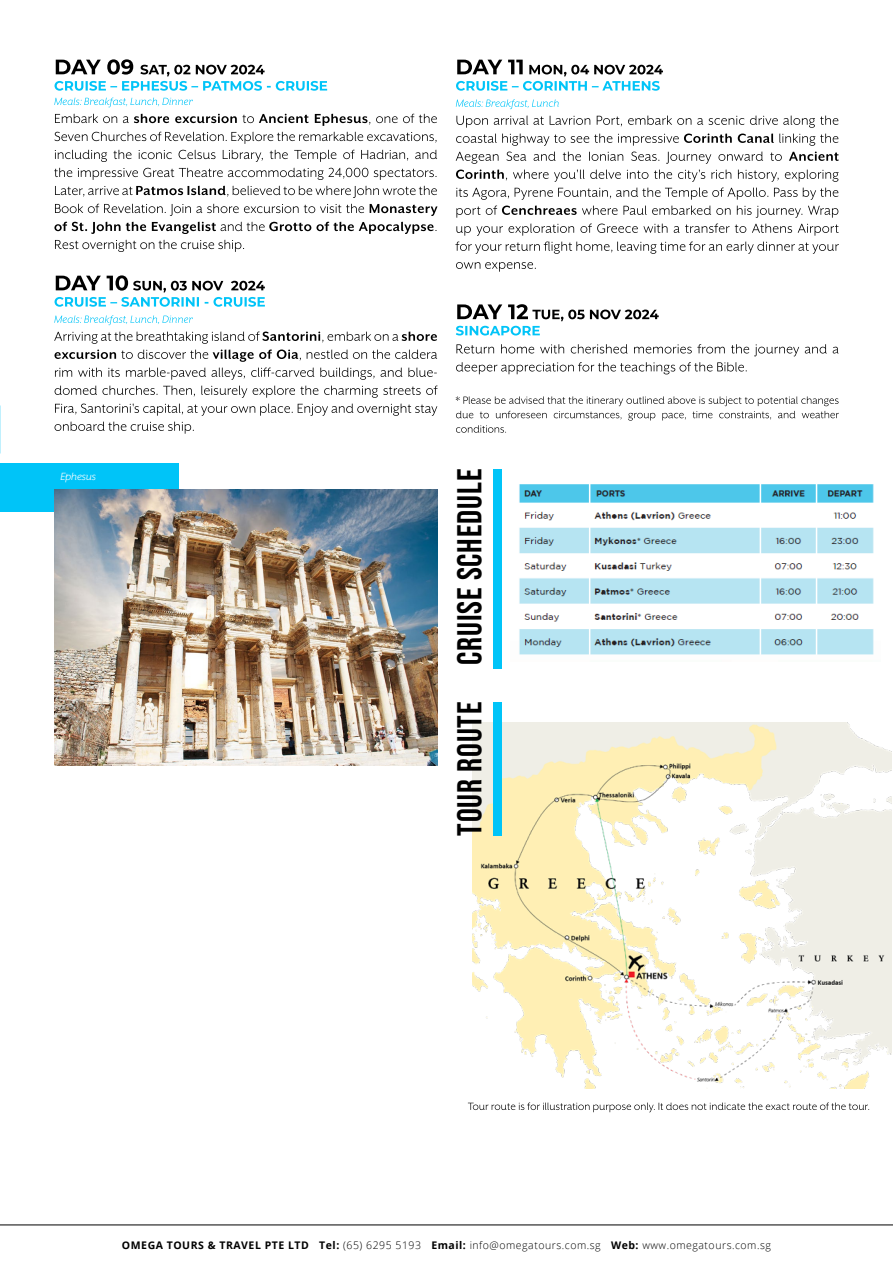
<style>
.page{position:relative;width:893px;height:1263px;background:#fff}
.page>*{position:absolute;margin:0;border:0;box-sizing:border-box;transform-origin:0 0}
.t1{font:34.5px "Bebas Neue";letter-spacing:.025em;color:#000}
.t2{font:italic 12px "Mr Eaves XL San OT";letter-spacing:-.01em;color:#fff}
.t3{font:300 10.5px "Open Sans";letter-spacing:.05em;color:#000}
.s1{font-weight:700}
</style>
<div class="page">
<hr style="left:0;top:1225px;width:893px;height:1px;background:#000">
<svg style="left:55px;top:422px;width:139px;height:12px"></svg>
<svg style="left:55px;top:404px;width:382px;height:12px"></svg>
<svg style="left:55px;top:386px;width:382px;height:12px"></svg>
<svg style="left:55px;top:368px;width:382px;height:12px"></svg>
<svg style="left:54px;top:332px;width:383px;height:30px"></svg>
<svg style="left:54px;top:315px;width:139px;height:10px"></svg>
<svg style="left:55px;top:275px;width:210px;height:32px"></svg>
<svg style="left:55px;top:240px;width:189px;height:12px"></svg>
<svg style="left:54px;top:222px;width:383px;height:12px"></svg>
<svg style="left:55px;top:204px;width:382px;height:12px"></svg>
<svg style="left:55px;top:186px;width:382px;height:12px"></svg>
<svg style="left:54px;top:168px;width:383px;height:12px"></svg>
<svg style="left:55px;top:150px;width:382px;height:12px"></svg>
<svg style="left:55px;top:132px;width:382px;height:12px"></svg>
<svg style="left:55px;top:114px;width:382px;height:12px"></svg>
<svg style="left:54px;top:98px;width:139px;height:9px"></svg>
<svg style="left:55px;top:59px;width:272px;height:32px"></svg>
<img style="left:472px;top:723px;width:420px;height:366px">
<div style="left:493px;top:702px;width:9px;height:134px;background:#00c4f8"></div>
<svg style="left:468px;top:1102px;width:401px;height:10px"></svg>
<div style="left:493px;top:469px;width:9px;height:199px;background:#00c4f8"></div>
<img style="left:519px;top:484px;width:355px;height:171px">
<div style="left:0;top:463px;width:178px;height:48px;background:#00c4f8"></div>
<img style="left:54px;top:489px;width:383px;height:277px">
<svg style="left:456px;top:396px;width:383px;height:37px"></svg>
<svg style="left:456px;top:362px;width:291px;height:12px"></svg>
<svg style="left:456px;top:344px;width:383px;height:12px"></svg>
<svg style="left:456px;top:304px;width:203px;height:31px"></svg>
<svg style="left:456px;top:262px;width:80px;height:10px"></svg>
<svg style="left:455px;top:242px;width:384px;height:12px"></svg>
<svg style="left:456px;top:224px;width:383px;height:12px"></svg>
<svg style="left:456px;top:206px;width:382px;height:12px"></svg>
<svg style="left:456px;top:188px;width:382px;height:12px"></svg>
<svg style="left:456px;top:170px;width:382px;height:12px"></svg>
<svg style="left:456px;top:152px;width:383px;height:12px"></svg>
<svg style="left:456px;top:134px;width:382px;height:12px"></svg>
<svg style="left:456px;top:116px;width:382px;height:12px"></svg>
<svg style="left:456px;top:99px;width:103px;height:10px"></svg>
<svg style="left:456px;top:60px;width:207px;height:31px"></svg>
<p class="t2" style="left:60px;top:470px;width:37px">Ephesus</p>
<h1 class="t1" style="left:450px;top:836px;width:368px;rotate:-90deg">TOUR ROUTE Cruise Schedule</h1>
<p class="t3" style="left:122px;top:1238px;width:651px"><span class="s1">OMEGA TOURS &amp; TRAVEL PTE LTD Tel:</span> (65) 6295 5193 <span class="s1">Email:</span> info@omegatours.com.sg <span class="s1">Web:</span> www.omegatours.com.sg</p>
</div>
